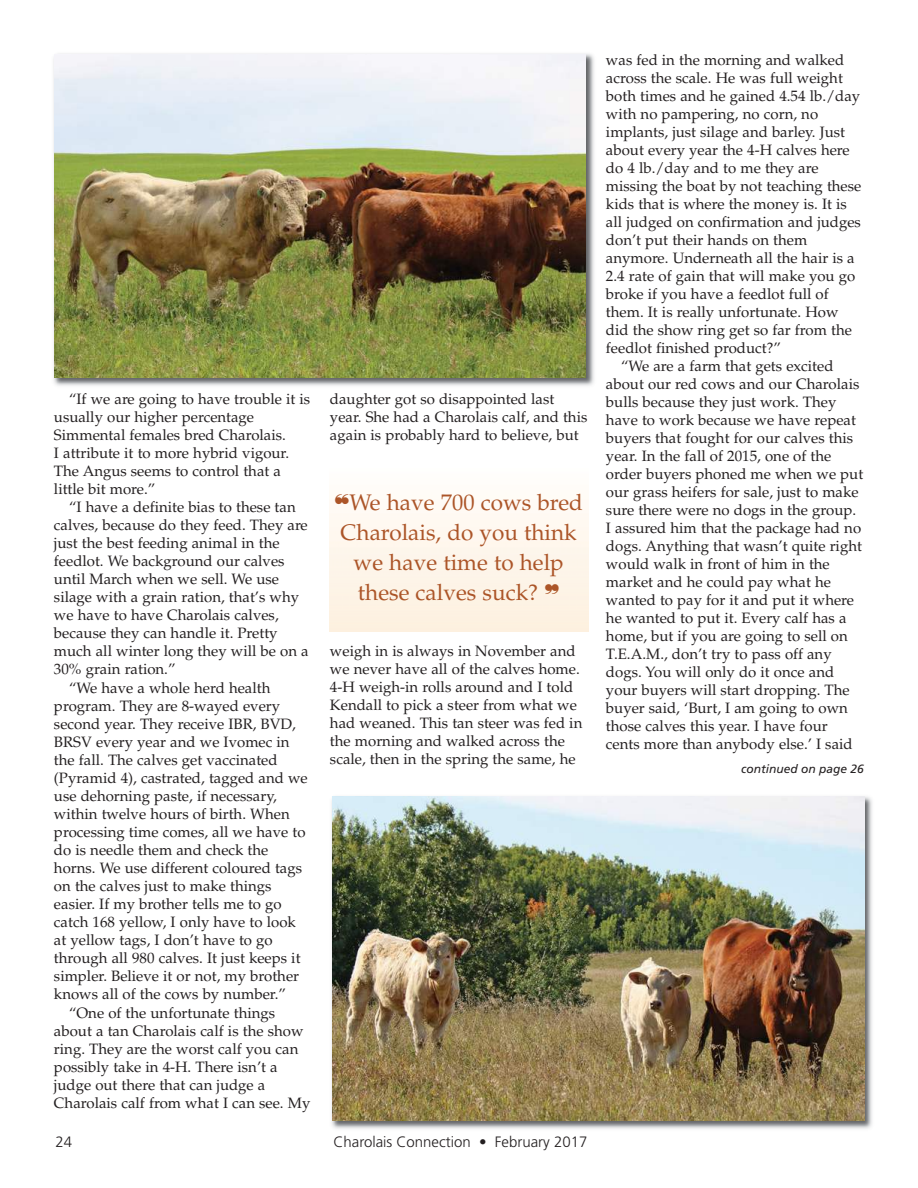
<style>
.page{position:relative;width:918px;height:1188px;background:#fff}
.page>*{position:absolute;margin:0;border:0;box-sizing:border-box;transform-origin:0 0}
.t1{font:22.5px/30px "Palatino";color:#ac5528;text-align:center}
.t2{font:15px/18px "Palatino";color:#231f20}
.t3{font:300 15px "Frutiger";color:#231f20}
.t4{font:italic 12px "Frutiger";color:#231f20}
</style>
<div class="page">
<img style="left:331px;top:796px;width:541px;height:333px">
<img style="left:332px;top:797px;width:532px;height:324px">
<img style="left:53px;top:53px;width:541px;height:333px">
<img style="left:54px;top:54px;width:532px;height:324px">
<p class="t2" style="left:54px;top:392px;width:258px;text-indent:15px">“If we are going to have trouble it is usually our higher percentage<br>Simmental females bred Charolais.<br>I attribute it to more hybrid vigour.<br>The Angus seems to control that a little bit more.”</p>
<p class="t2" style="left:69px;top:500px;width:228px">“I have a definite bias to these tan</p>
<p class="t2" style="left:54px;top:518px;width:255px">calves, because do they feed. They are</p>
<p class="t2" style="left:54px;top:536px;width:227px">just the best feeding animal in the</p>
<p class="t2" style="left:54px;top:554px;width:232px">feedlot. We background our calves</p>
<p class="t2" style="left:54px;top:572px;width:227px">until March when we sell. We use</p>
<p class="t2" style="left:54px;top:590px;width:247px">silage with a grain ration, that’s why</p>
<p class="t2" style="left:54px;top:608px;width:226px">we have to have Charolais calves,</p>
<p class="t2" style="left:54px;top:626px;width:225px">because they can handle it. Pretty</p>
<p class="t2" style="left:54px;top:644px;width:256px">much all winter long they will be on a</p>
<p class="t2" style="left:54px;top:662px;width:123px">30% grain ration.”</p>
<p class="t2" style="left:69px;top:681px;width:203px">“We have a whole herd health</p>
<p class="t2" style="left:54px;top:699px;width:228px">program. They are 8-wayed every</p>
<p class="t2" style="left:54px;top:717px;width:244px">second year. They receive IBR, BVD,</p>
<p class="t2" style="left:54px;top:735px;width:237px">BRSV every year and we Ivomec in</p>
<p class="t2" style="left:54px;top:753px;width:225px">the fall. The calves get vaccinated</p>
<p class="t2" style="left:54px;top:771px;width:255px">(Pyramid 4), castrated, tagged and we</p>
<p class="t2" style="left:54px;top:789px;width:224px">use dehorning paste, if necessary,</p>
<p class="t2" style="left:54px;top:807px;width:237px">within twelve hours of birth. When</p>
<p class="t2" style="left:54px;top:825px;width:253px">processing time comes, all we have to</p>
<p class="t2" style="left:54px;top:843px;width:216px">do is needle them and check the</p>
<p class="t2" style="left:54px;top:861px;width:250px">horns. We use different coloured tags</p>
<p class="t2" style="left:54px;top:879px;width:219px">on the calves just to make things</p>
<p class="t2" style="left:54px;top:897px;width:229px">easier. If my brother tells me to go</p>
<p class="t2" style="left:54px;top:915px;width:243px">catch 168 yellow, I only have to look</p>
<p class="t2" style="left:54px;top:933px;width:220px">at yellow tags, I don’t have to go</p>
<p class="t2" style="left:54px;top:951px;width:248px">through all 980 calves. It just keeps it</p>
<p class="t2" style="left:54px;top:969px;width:247px">simpler. Believe it or not, my brother</p>
<p class="t2" style="left:54px;top:987px;width:234px">knows all of the cows by number.”</p>
<p class="t2" style="left:69px;top:1005px;width:208px">“One of the unfortunate things</p>
<p class="t2" style="left:54px;top:1023px;width:251px">about a tan Charolais calf is the show</p>
<p class="t2" style="left:54px;top:1041px;width:246px">ring. They are the worst calf you can</p>
<p class="t2" style="left:54px;top:1059px;width:225px">possibly take in 4-H. There isn’t a</p>
<p class="t2" style="left:54px;top:1077px;width:213px">judge out there that can judge a</p>
<p class="t2" style="left:54px;top:1095px;width:258px">Charolais calf from what I can see. My</p>
<p class="t2" style="left:330px;top:392px;width:259px">daughter got so disappointed last year. She had a Charolais calf, and this again is probably hard to believe, but</p>
<h1 class="t1" style="left:334px;top:490px;width:250px">❝We have 700 cows bred<br>Charolais, do you think we have time to help these calves suck? ❞</h1>
<p class="t2" style="left:330px;top:644px;width:254px">weigh in is always in November and we never have all of the calves home.<br>4-H weigh-in rolls around and I told Kendall to pick a steer from what we had weaned. This tan steer was fed in the morning and walked across the scale, then in the spring the same, he</p>
<p class="t3" style="left:56px;top:1136px;width:18px">24</p>
<p class="t3" style="left:334px;top:1136px;width:255px">Charolais Connection • February 2017</p>
<p class="t2" style="left:606px;top:53px;width:240px">was fed in the morning and walked</p>
<p class="t2" style="left:606px;top:71px;width:238px">across the scale. He was full weight</p>
<p class="t2" style="left:606px;top:89px;width:256px">both times and he gained 4.54 lb./day</p>
<p class="t2" style="left:606px;top:107px;width:214px">with no pampering, no corn, no</p>
<p class="t2" style="left:606px;top:125px;width:241px">implants, just silage and barley. Just</p>
<p class="t2" style="left:606px;top:143px;width:245px">about every year the 4-H calves here</p>
<p class="t2" style="left:606px;top:161px;width:214px">do 4 lb./day and to me they are</p>
<p class="t2" style="left:606px;top:179px;width:257px">missing the boat by not teaching these</p>
<p class="t2" style="left:606px;top:197px;width:242px">kids that is where the money is. It is</p>
<p class="t2" style="left:606px;top:215px;width:256px">all judged on confirmation and judges</p>
<p class="t2" style="left:606px;top:233px;width:203px">don’t put their hands on them</p>
<p class="t2" style="left:606px;top:251px;width:250px">anymore. Underneath all the hair is a</p>
<p class="t2" style="left:606px;top:269px;width:251px">2.4 rate of gain that will make you go</p>
<p class="t2" style="left:606px;top:287px;width:224px">broke if you have a feedlot full of</p>
<p class="t2" style="left:606px;top:305px;width:234px">them. It is really unfortunate. How</p>
<p class="t2" style="left:606px;top:323px;width:247px">did the show ring get so far from the</p>
<p class="t2" style="left:606px;top:341px;width:176px">feedlot finished product?”</p>
<p class="t2" style="left:621px;top:359px;width:214px">“We are a farm that gets excited</p>
<p class="t2" style="left:606px;top:377px;width:255px">about our red cows and our Charolais</p>
<p class="t2" style="left:606px;top:395px;width:232px">bulls because they just work. They</p>
<p class="t2" style="left:606px;top:413px;width:251px">have to work because we have repeat</p>
<p class="t2" style="left:606px;top:431px;width:249px">buyers that fought for our calves this</p>
<p class="t2" style="left:606px;top:449px;width:227px">year. In the fall of 2015, one of the</p>
<p class="t2" style="left:606px;top:467px;width:259px">order buyers phoned me when we put</p>
<p class="t2" style="left:606px;top:485px;width:254px">our grass heifers for sale, just to make</p>
<p class="t2" style="left:606px;top:503px;width:252px">sure there were no dogs in the group.</p>
<p class="t2" style="left:606px;top:521px;width:257px">I assured him that the package had no</p>
<p class="t2" style="left:606px;top:539px;width:257px">dogs. Anything that wasn’t quite right</p>
<p class="t2" style="left:606px;top:557px;width:225px">would walk in front of him in the</p>
<p class="t2" style="left:606px;top:575px;width:226px">market and he could pay what he</p>
<p class="t2" style="left:606px;top:593px;width:250px">wanted to pay for it and put it where</p>
<p class="t2" style="left:606px;top:611px;width:242px">he wanted to put it. Every calf has a</p>
<p class="t2" style="left:606px;top:629px;width:243px">home, but if you are going to sell on</p>
<p class="t2" style="left:606px;top:647px;width:227px">T.E.A.M., don’t try to pass off any</p>
<p class="t2" style="left:606px;top:665px;width:230px">dogs. You will only do it once and</p>
<p class="t2" style="left:606px;top:683px;width:245px">your buyers will start dropping. The</p>
<p class="t2" style="left:606px;top:701px;width:244px">buyer said, ‘Burt, I am going to own</p>
<p class="t2" style="left:606px;top:719px;width:223px">those calves this year. I have four</p>
<p class="t2" style="left:606px;top:737px;width:248px">cents more than anybody else.’ I said</p>
<p class="t4" style="left:741px;top:764px;width:124px">continued on page 26</p>
</div>
